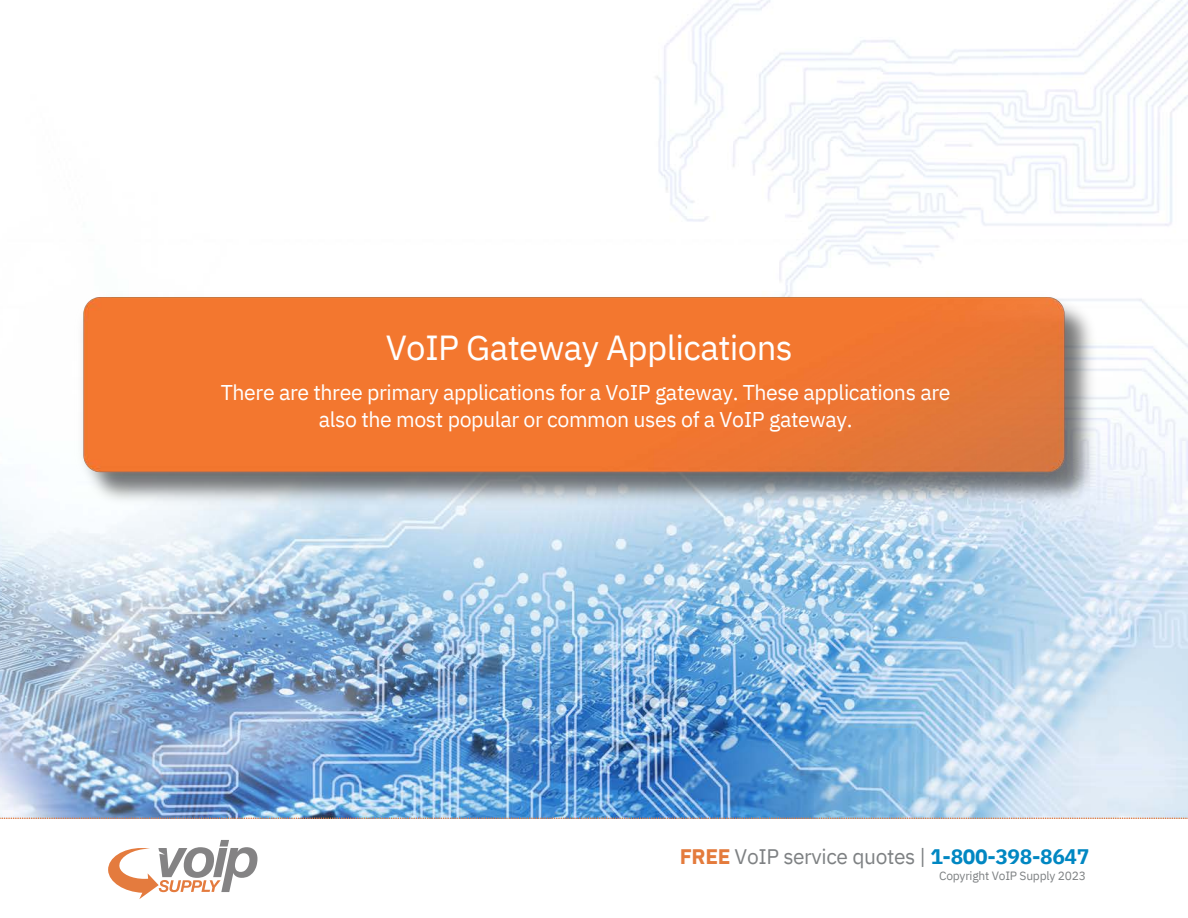
<style>
.page{position:relative;width:1188px;height:918px;background:#fff}
.page>*{position:absolute;margin:0;border:0;box-sizing:border-box;transform-origin:0 0}
.t1{font:34.8px "IBM Plex Sans";letter-spacing:-.02em;color:#fff}
.t2{font:21.3px/26.7px "IBM Plex Sans";letter-spacing:-.02em;color:#fff;text-align:center}
.t3{font:21px "IBM Plex Sans";letter-spacing:-.02em;color:#7e8183}
.t4{font:12px "IBM Plex Sans";letter-spacing:-.02em;color:#7e8183}
.s1{font-weight:700;color:#e47b3c}
.s2{font-weight:700;color:#0087c2}
</style>
<div class="page">
<img style="left:0;top:0;width:1188px;height:819px">
<img style="left:0;top:287px;width:1188px;height:243px">
<svg style="left:0;top:818px;width:70px;height:1px"></svg>
<svg style="left:108px;top:840px;width:149px;height:59px"></svg>
<p class="t1" style="left:386px;top:325px;width:409px">VoIP Gateway Applications</p>
<p class="t2" style="left:221px;top:379px;width:731px">There are three primary applications for a VoIP gateway. These applications are also the most popular or common uses of a VoIP gateway.</p>
<p class="t3" style="left:680px;top:843px;width:411px"><span class="s1">FREE</span> VoIP service quotes | <span class="s2">1-800-398-8647</span></p>
<p class="t4" style="left:939px;top:868px;width:148px">Copyright VoIP Supply 2023</p>
</div>
